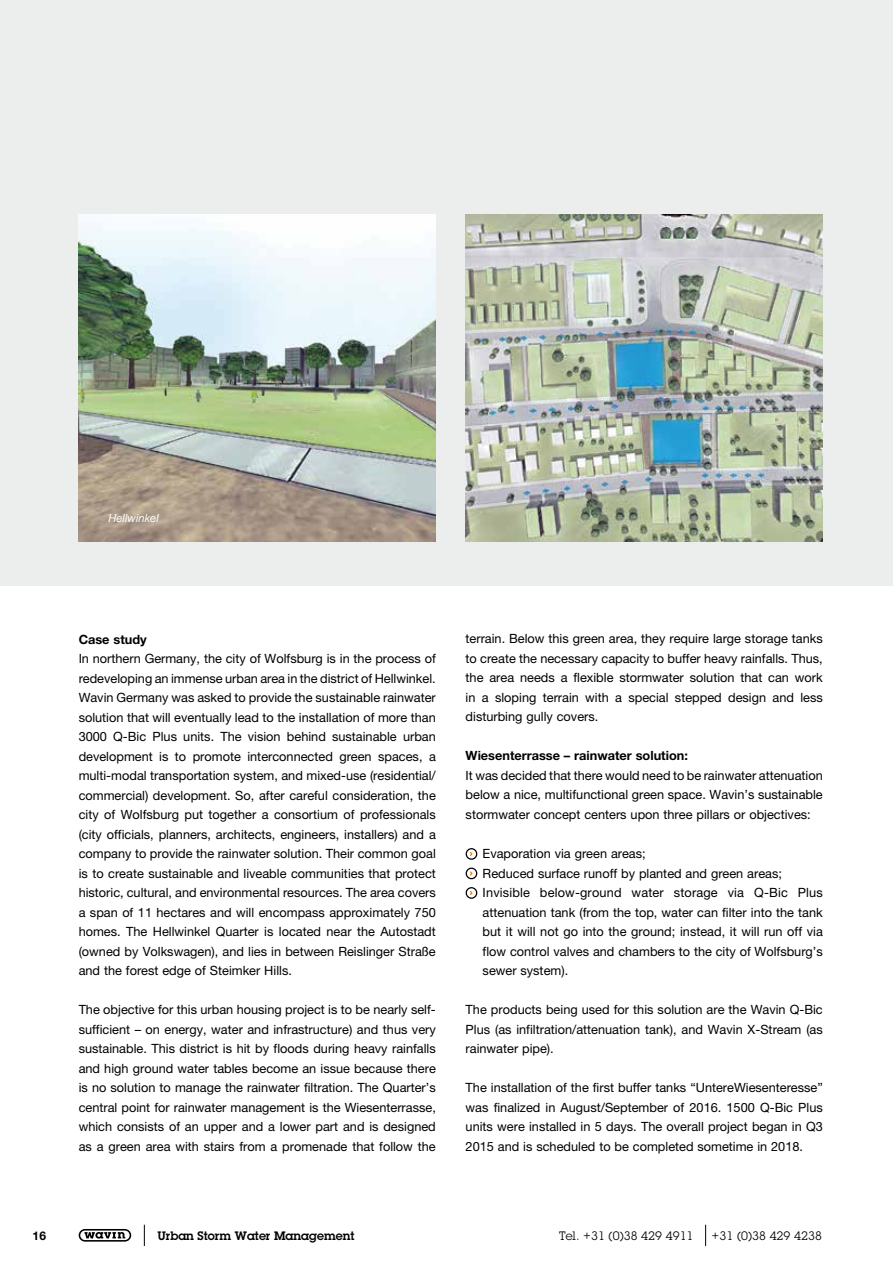
<style>
.page{position:relative;width:893px;height:1263px;background:#fff}
.page>*{position:absolute;margin:0;border:0;box-sizing:border-box;transform-origin:0 0}
.t1{font:12.75px/19.5px "Helvetica Neue";color:#000;text-align:justify}
.t2{font:700 12.75px "Helvetica Neue";color:#000}
.t3{font:12px "Lubalin Graph Std";color:#000}
.t4{font:600 12px "Lubalin Graph Std";color:#000}
.t5{font:700 12px "Helvetica Neue";color:#000}
.t6{font:italic 11.25px "Helvetica Neue";color:#fff}
</style>
<div class="page">
<div style="left:0;top:0;width:893px;height:585px;background:#eceded"></div>
<div style="left:466px;top:848px;width:11px;height:12px;border:1px solid #000;border-radius:50%"></div>
<div style="left:466px;top:867px;width:11px;height:12px;border:1px solid #000;border-radius:50%"></div>
<svg style="left:470px;top:871px;width:3px;height:5px"></svg>
<div style="left:466px;top:887px;width:11px;height:12px;border:1px solid #000;border-radius:50%"></div>
<img style="left:466px;top:214px;width:357px;height:328px">
<img style="left:79px;top:214px;width:357px;height:328px">
<svg style="left:79px;top:1229px;width:52px;height:12px"></svg>
<svg style="left:144px;top:1225px;width:1px;height:21px"></svg>
<svg style="left:705px;top:1225px;width:1px;height:21px"></svg>
<p class="t6" style="left:108px;top:511px;width:52px">Hellwinkel</p>
<p class="t2" style="left:79px;top:631px;width:70px">Case study</p>
<p class="t1" style="left:79px;top:649px;width:359px">In northern Germany, the city of Wolfsburg is in the process of redeveloping an immense urban area in the district of Hellwinkel.<br>Wavin Germany was asked to provide the sustainable rainwater solution that will eventually lead to the installation of more than 3000 Q-Bic Plus units. The vision behind sustainable urban development is to promote interconnected green spaces, a multi-modal transportation system, and mixed-use (residential/ commercial) development. So, after careful consideration, the city of Wolfsburg put together a consortium of professionals (city officials, planners, architects, engineers, installers) and a company to provide the rainwater solution. Their common goal is to create sustainable and liveable communities that protect historic, cultural, and environmental resources. The area covers a span of 11 hectares and will encompass approximately 750 homes. The Hellwinkel Quarter is located near the Autostadt (owned by Volkswagen), and lies in between Reislinger Straße and the forest edge of Steimker Hills.</p>
<p class="t1" style="left:79px;top:999px;width:359px">The objective for this urban housing project is to be nearly self&shy;sufficient – on energy, water and infrastructure) and thus very sustainable. This district is hit by floods during heavy rainfalls and high ground water tables become an issue because there is no solution to manage the rainwater filtration. The Quarter’s central point for rainwater management is the Wiesenterrasse, which consists of an upper and a lower part and is designed as a green area with stairs from a promenade that follow the</p>
<p class="t1" style="left:466px;top:629px;width:359px">terrain. Below this green area, they require large storage tanks to create the necessary capacity to buffer heavy rainfalls. Thus, the area needs a flexible stormwater solution that can work in a sloping terrain with a special stepped design and less disturbing gully covers.</p>
<p class="t2" style="left:466px;top:748px;width:224px">Wiesenterrasse – rainwater solution:</p>
<p class="t1" style="left:466px;top:765px;width:359px">It was decided that there would need to be rainwater attenuation below a nice, multifunctional green space. Wavin’s sustainable stormwater concept centers upon three pillars or objectives:</p>
<p class="t1" style="left:483px;top:844px;width:342px;text-align:left">Evaporation via green areas;<br>Reduced surface runoff by planted and green areas; Invisible below-ground water storage via Q-Bic Plus attenuation tank (from the top, water can filter into the tank but it will not go into the ground; instead, it will run off via flow control valves and chambers to the city of Wolfsburg’s sewer system).</p>
<p class="t1" style="left:466px;top:1000px;width:359px">The products being used for this solution are the Wavin Q-Bic Plus (as infiltration/attenuation tank), and Wavin X-Stream (as rainwater pipe).</p>
<p class="t1" style="left:466px;top:1078px;width:359px">The installation of the first buffer tanks “UntereWiesenteresse” was finalized in August/September of 2016. 1500 Q-Bic Plus units were installed in 5 days. The overall project began in Q3<br>2015 and is scheduled to be completed sometime in 2018.</p>
<p class="t5" style="left:33px;top:1228px;width:15px">16</p>
<p class="t4" style="left:157px;top:1227px;width:199px">Urban Storm Water Management</p>
<p class="t3" style="left:559px;top:1228px;width:136px">Tel. +31 (0)38 429 4911</p>
<p class="t3" style="left:712px;top:1228px;width:112px">+31 (0)38 429 4238</p>
</div>
